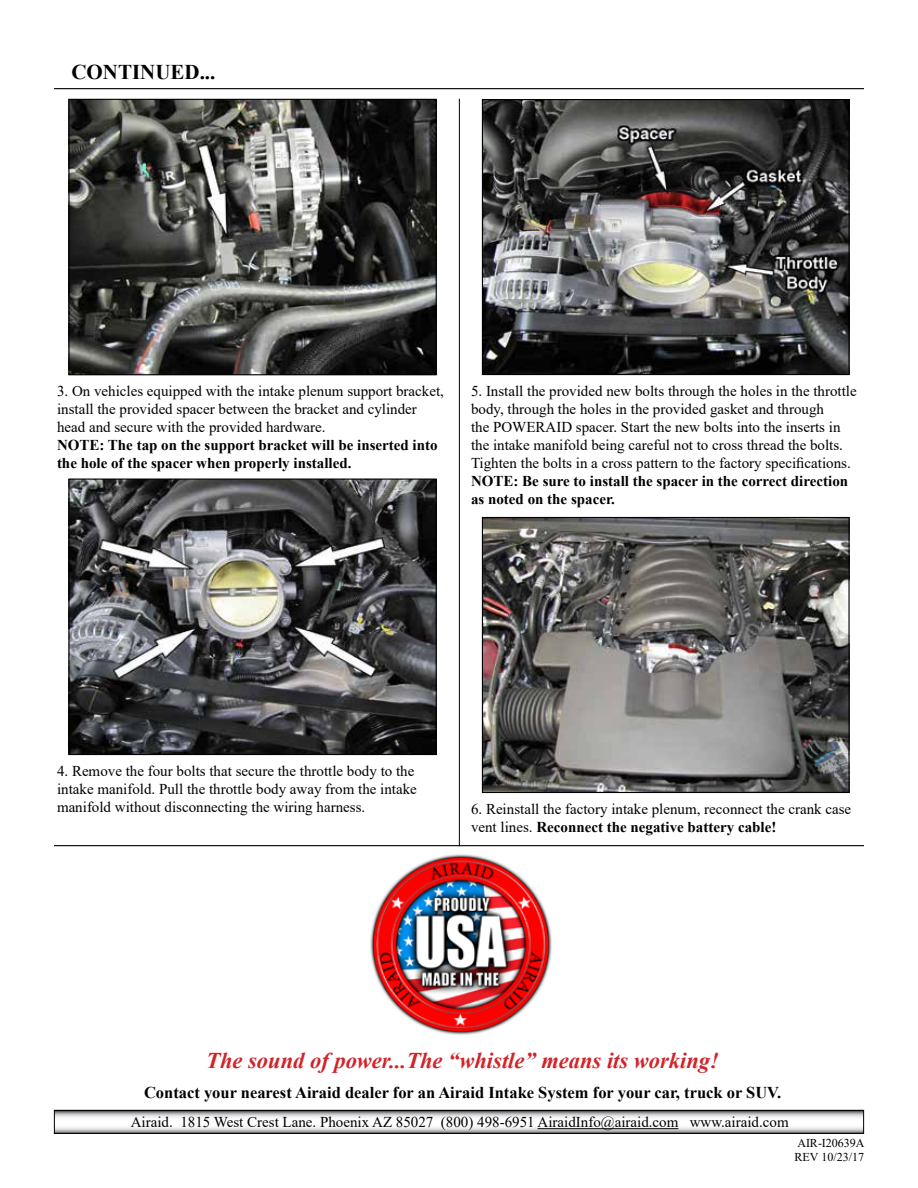
<style>
.page{position:relative;width:918px;height:1188px;background:#fff}
.page>*{position:absolute;margin:0;border:0;box-sizing:border-box;transform-origin:0 0}
.t1{font:italic 700 22.5px "Times New Roman";color:#d2232a}
.t2{font:700 21px "Times New Roman";color:#000}
.t3{font:700 16.5px "Times New Roman";color:#000}
.t4{font:15px/18px "Times New Roman";color:#000}
.t5{font:700 15px/18px "Times New Roman";color:#000}
.t6{font:12px/14.4px "Times New Roman";color:#000}
.s1{font-weight:700}
</style>
<div class="page">
<img style="left:362px;top:846px;width:197px;height:189px">
<hr style="left:54px;top:845px;width:810px;height:1px;background:#000">
<hr style="left:54px;top:88px;width:810px;height:1px;background:#000">
<img style="left:70px;top:101px;width:365px;height:272px">
<div style="left:68px;top:99px;width:369px;height:276px;border:1px solid #000"></div>
<img style="left:70px;top:481px;width:365px;height:272px">
<div style="left:68px;top:479px;width:369px;height:276px;border:1px solid #000"></div>
<img style="left:484px;top:101px;width:364px;height:272px">
<div style="left:482px;top:99px;width:368px;height:276px;border:1px solid #000"></div>
<img style="left:484px;top:519px;width:364px;height:272px">
<div style="left:482px;top:517px;width:368px;height:276px;border:1px solid #000"></div>
<svg style="left:56px;top:1112px;width:806px;height:20px"></svg>
<div style="left:54px;top:1110px;width:810px;height:24px;border:1px solid #000"></div>
<hr style="left:538px;top:1128px;width:140px;height:1px;background:#000">
<hr style="left:459px;top:99px;width:1px;height:747px;background:#000">
<h2 class="t2" style="left:71px;top:57px;width:146px">CONTINUED...</h2>
<p class="t4" style="left:57px;top:382px;width:389px">3. On vehicles equipped with the intake plenum support bracket, install the provided spacer between the bracket and cylinder head and secure with the provided hardware.</p>
<p class="t5" style="left:57px;top:436px;width:382px">NOTE: The tap on the support bracket will be inserted into the hole of the spacer when properly installed.</p>
<p class="t4" style="left:471px;top:382px;width:387px">5. Install the provided new bolts through the holes in the throttle body, through the holes in the provided gasket and through<br>the POWERAID spacer. Start the new bolts into the inserts in the intake manifold being careful not to cross thread the bolts.<br>Tighten the bolts in a cross pattern to the factory specifications.</p>
<p class="t5" style="left:471px;top:472px;width:379px">NOTE: Be sure to install the spacer in the correct direction as noted on the spacer.</p>
<p class="t4" style="left:57px;top:761px;width:361px">4. Remove the four bolts that secure the throttle body to the intake manifold. Pull the throttle body away from the intake manifold without disconnecting the wiring harness.</p>
<p class="t4" style="left:471px;top:799px;width:382px">6. Reinstall the factory intake plenum, reconnect the crank case vent lines. <span class="s1">Reconnect the negative battery cable!</span></p>
<h1 class="t1" style="left:206px;top:1045px;width:514px">The sound of power...The “whistle” means its working!</h1>
<p class="t3" style="left:144px;top:1080px;width:639px">Contact your nearest Airaid dealer for an Airaid Intake System for your car, truck or SUV.</p>
<p class="t4" style="left:131px;top:1113px;width:659px">Airaid. 1815 West Crest Lane. Phoenix AZ 85027 (800) 498-6951 AiraidInfo@airaid.com www.airaid.com</p>
<p class="t6" style="left:795px;top:1135px;width:72px">AIR-I20639A<br>REV 10/23/17</p>
</div>
